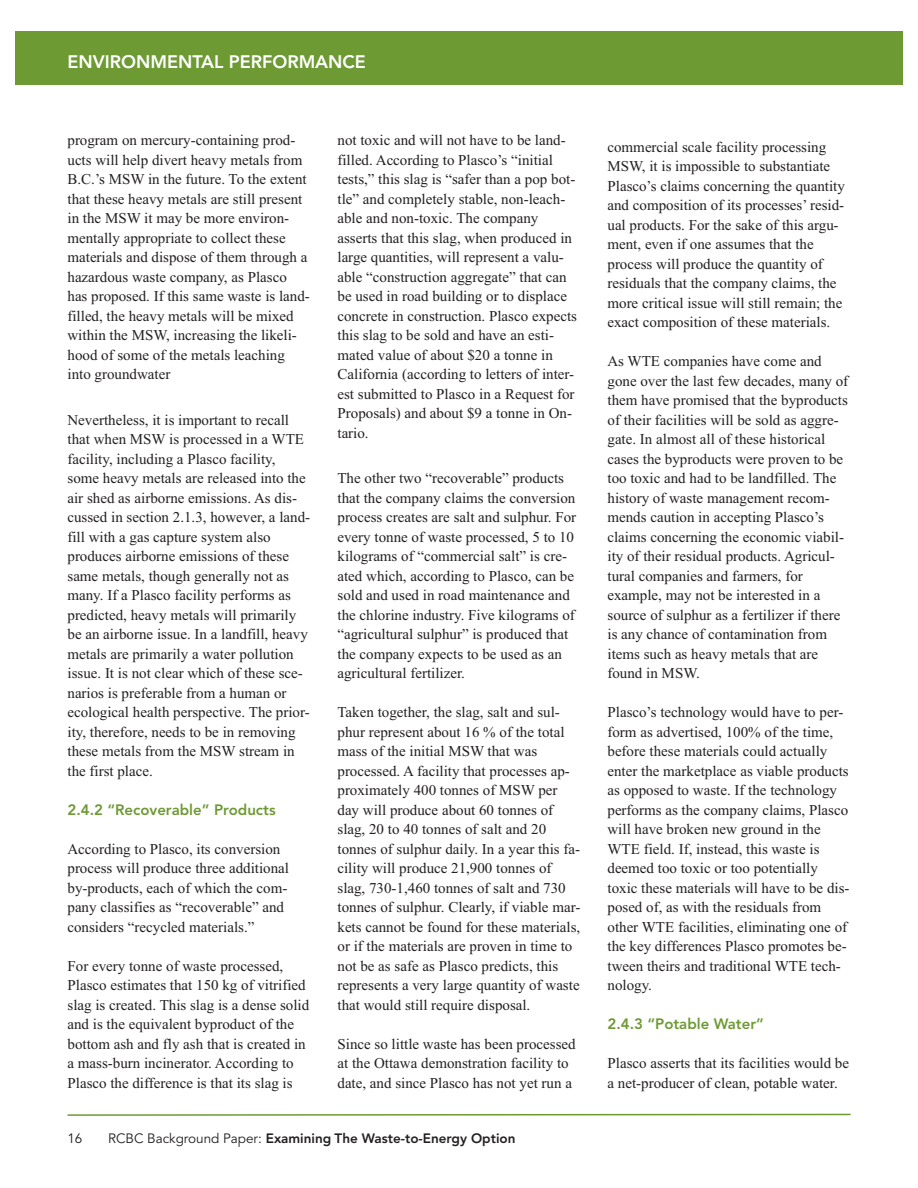
<style>
.page{position:relative;width:918px;height:1188px;background:#fff}
.page>*{position:absolute;margin:0;border:0;box-sizing:border-box;transform-origin:0 0}
.t1{font:800 18px "Avenir";color:#fff}
.t2{font:15px/19.5px "Times New Roman";color:#231f20}
.t3{font:800 15px "Avenir";color:#6e9a34}
.t4{font:800 13.5px "Avenir";color:#231f20}
.t5{font:13.5px "Avenir";color:#231f20}
.s1{font-weight:400}
</style>
<div class="page">
<div style="left:6px;top:32px;width:912px;height:54px;background:#6e9a34"></div>
<svg style="left:67px;top:1113px;width:784px;height:3px"></svg>
<p class="t1" style="left:68px;top:54px;width:300px">ENVIRONMENTAL PERFORMANCE</p>
<p class="t2" style="left:68px;top:130px;width:244px">program on mercury-containing prod&shy;ucts will help divert heavy metals from B.C.’s MSW in the future. To the extent that these heavy metals are still present in the MSW it may be more environ&shy;mentally appropriate to collect these materials and dispose of them through a hazardous waste company, as Plasco has proposed. If this same waste is land&shy;filled, the heavy metals will be mixed within the MSW, increasing the likeli&shy;hood of some of the metals leaching into groundwater</p>
<p class="t2" style="left:68px;top:410px;width:244px">Nevertheless, it is important to recall that when MSW is processed in a WTE facility, including a Plasco facility, some heavy metals are released into the air shed as airborne emissions. As dis&shy;cussed in section 2.1.3, however, a land&shy;fill with a gas capture system also produces airborne emissions of these same metals, though generally not as many. If a Plasco facility performs as predicted, heavy metals will primarily be an airborne issue. In a landfill, heavy metals are primarily a water pollution issue. It is not clear which of these sce&shy;narios is preferable from a human or ecological health perspective. The prior&shy;ity, therefore, needs to be in removing these metals from the MSW stream in the first place.</p>
<p class="t3" style="left:68px;top:803px;width:210px">2.4.2 “Recoverable” Products</p>
<p class="t2" style="left:68px;top:839px;width:223px">According to Plasco, its conversion process will produce three additional by-products, each of which the com&shy;pany classifies as “recoverable” and considers “recycled materials.”</p>
<p class="t2" style="left:68px;top:956px;width:243px">For every tonne of waste processed, Plasco estimates that 150 kg of vitrified slag is created. This slag is a dense solid and is the equivalent byproduct of the bottom ash and fly ash that is created in a mass-burn incinerator. According to Plasco the difference is that its slag is</p>
<p class="t2" style="left:338px;top:130px;width:241px">not toxic and will not have to be land&shy;filled. According to Plasco’s “initial tests,” this slag is “safer than a pop bot&shy;tle” and completely stable, non-leach&shy;able and non-toxic. The company asserts that this slag, when produced in large quantities, will represent a valu&shy;able “construction aggregate” that can be used in road building or to displace concrete in construction. Plasco expects this slag to be sold and have an esti&shy;mated value of about $20 a tonne in California (according to letters of inter&shy;est submitted to Plasco in a Request for Proposals) and about $9 a tonne in On&shy;tario.</p>
<p class="t2" style="left:338px;top:468px;width:240px">The other two “recoverable” products that the company claims the conversion process creates are salt and sulphur. For every tonne of waste processed, 5 to 10 kilograms of “commercial salt” is cre&shy;ated which, according to Plasco, can be sold and used in road maintenance and the chlorine industry. Five kilograms of “agricultural sulphur” is produced that the company expects to be used as an agricultural fertilizer.</p>
<p class="t2" style="left:338px;top:702px;width:244px">Taken together, the slag, salt and sul&shy;phur represent about 16 % of the total mass of the initial MSW that was processed. A facility that processes ap&shy;proximately 400 tonnes of MSW per day will produce about 60 tonnes of slag, 20 to 40 tonnes of salt and 20 tonnes of sulphur daily. In a year this fa&shy;cility will produce 21,900 tonnes of slag, 730-1,460 tonnes of salt and 730 tonnes of sulphur. Clearly, if viable mar&shy;kets cannot be found for these materials, or if the materials are proven in time to not be as safe as Plasco predicts, this represents a very large quantity of waste that would still require disposal.</p>
<p class="t2" style="left:338px;top:1034px;width:240px">Since so little waste has been processed at the Ottawa demonstration facility to date, and since Plasco has not yet run a</p>
<p class="t5" style="left:68px;top:1133px;width:16px">16</p>
<p class="t4" style="left:108px;top:1133px;width:409px"><span class="s1">RCBC Background Paper:</span> Examining The Waste-to-Energy Option</p>
<p class="t2" style="left:608px;top:137px;width:239px">commercial scale facility processing MSW, it is impossible to substantiate Plasco’s claims concerning the quantity and composition of its processes’ resid&shy;ual products. For the sake of this argu&shy;ment, even if one assumes that the process will produce the quantity of residuals that the company claims, the more critical issue will still remain; the exact composition of these materials.</p>
<p class="t2" style="left:608px;top:351px;width:242px">As WTE companies have come and gone over the last few decades, many of them have promised that the byproducts of their facilities will be sold as aggre&shy;gate. In almost all of these historical cases the byproducts were proven to be too toxic and had to be landfilled. The history of waste management recom&shy;mends caution in accepting Plasco’s claims concerning the economic viabil&shy;ity of their residual products. Agricul&shy;tural companies and farmers, for example, may not be interested in a source of sulphur as a fertilizer if there is any chance of contamination from items such as heavy metals that are found in MSW.</p>
<p class="t2" style="left:608px;top:702px;width:244px">Plasco’s technology would have to per&shy;form as advertised, 100% of the time, before these materials could actually enter the marketplace as viable products as opposed to waste. If the technology performs as the company claims, Plasco will have broken new ground in the WTE field. If, instead, this waste is deemed too toxic or too potentially toxic these materials will have to be dis&shy;posed of, as with the residuals from other WTE facilities, eliminating one of the key differences Plasco promotes be&shy;tween theirs and traditional WTE tech&shy;nology.</p>
<p class="t3" style="left:608px;top:1018px;width:158px">2.4.3 “Potable Water”</p>
<p class="t2" style="left:608px;top:1053px;width:243px">Plasco asserts that its facilities would be a net-producer of clean, potable water.</p>
</div>
